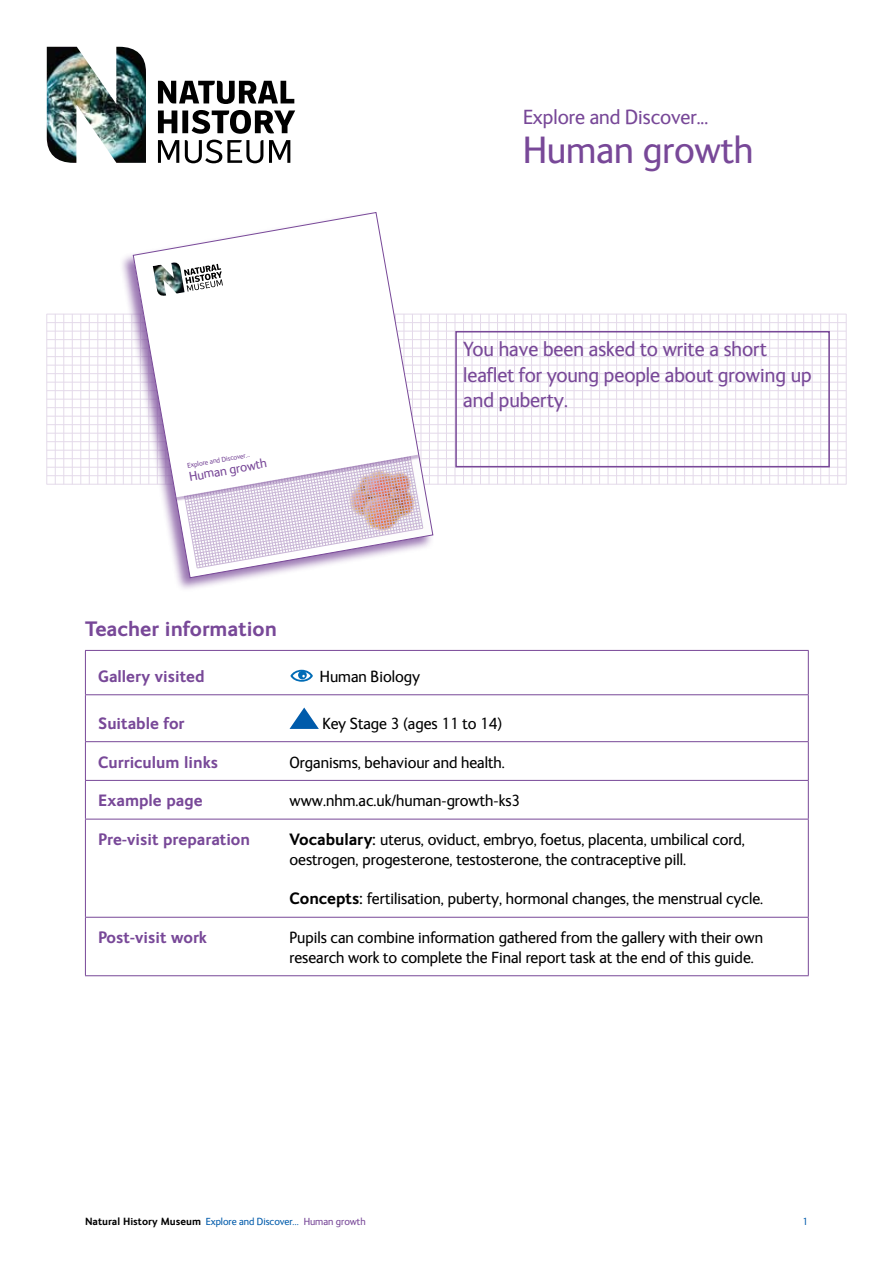
<style>
.page{position:relative;width:893px;height:1263px;background:#fff}
.page>*{position:absolute;margin:0;border:0;box-sizing:border-box;transform-origin:0 0}
.t1{font:39px "NHM Ingrid";color:#784898}
.t2{font:21px/25.5px "NHM Ingrid";color:#784898}
.t3{font:700 21px "NHM Ingrid";color:#784898}
.t4{font:16.5px/19.8px "NHM Ingrid";color:#000}
.t5{font:700 16.5px "NHM Ingrid";color:#784898}
.t6{font:13.35px "NHM Ingrid";color:#784898}
.t7{font:700 10.5px "NHM Ingrid";color:#000}
.t8{font:10.5px "NHM Ingrid";color:#005bab}
.t9{font:7.2px "NHM Ingrid";color:#784898}
.s1{font-weight:700}
.s2{font-weight:400;color:#005bab}
.s3{font-weight:400;color:#784898}
</style>
<div class="page">
<img style="left:46px;top:46px;width:249px;height:118px">
<hr style="left:85px;top:651px;width:1px;height:43px;background:#784898">
<hr style="left:85px;top:650px;width:724px;height:1px;background:#784898">
<hr style="left:808px;top:651px;width:1px;height:43px;background:#784898">
<hr style="left:85px;top:695px;width:1px;height:46px;background:#784898">
<hr style="left:85px;top:742px;width:1px;height:38px;background:#784898">
<hr style="left:85px;top:781px;width:1px;height:38px;background:#784898">
<hr style="left:85px;top:819px;width:1px;height:98px;background:#784898">
<hr style="left:85px;top:918px;width:1px;height:57px;background:#784898">
<hr style="left:85px;top:694px;width:724px;height:1px;background:#784898">
<hr style="left:808px;top:695px;width:1px;height:46px;background:#784898">
<hr style="left:808px;top:742px;width:1px;height:38px;background:#784898">
<hr style="left:808px;top:781px;width:1px;height:38px;background:#784898">
<hr style="left:808px;top:819px;width:1px;height:98px;background:#784898">
<hr style="left:808px;top:918px;width:1px;height:57px;background:#784898">
<hr style="left:85px;top:741px;width:724px;height:1px;background:#784898">
<hr style="left:85px;top:780px;width:724px;height:1px;background:#784898">
<hr style="left:85px;top:819px;width:724px;height:1px;background:#784898">
<hr style="left:85px;top:917px;width:724px;height:1px;background:#784898">
<hr style="left:85px;top:975px;width:724px;height:1px;background:#784898">
<svg style="left:290px;top:670px;width:23px;height:12px"></svg>
<svg style="left:293px;top:671px;width:17px;height:9px"></svg>
<svg style="left:298px;top:671px;width:9px;height:8px"></svg>
<svg style="left:290px;top:707px;width:29px;height:22px"></svg>
<hr style="left:47px;top:314px;width:1px;height:170px;background:#e4daea">
<hr style="left:55px;top:314px;width:1px;height:170px;background:#e4daea">
<hr style="left:64px;top:314px;width:1px;height:170px;background:#e4daea">
<hr style="left:72px;top:314px;width:1px;height:170px;background:#e4daea">
<hr style="left:81px;top:314px;width:1px;height:170px;background:#e4daea">
<hr style="left:89px;top:314px;width:1px;height:170px;background:#e4daea">
<hr style="left:98px;top:314px;width:1px;height:170px;background:#e4daea">
<hr style="left:106px;top:314px;width:1px;height:170px;background:#e4daea">
<hr style="left:115px;top:314px;width:1px;height:170px;background:#e4daea">
<hr style="left:446px;top:314px;width:1px;height:170px;background:#e4daea">
<hr style="left:455px;top:314px;width:1px;height:170px;background:#e4daea">
<hr style="left:463px;top:314px;width:1px;height:170px;background:#e4daea">
<hr style="left:472px;top:314px;width:1px;height:170px;background:#e4daea">
<hr style="left:480px;top:314px;width:1px;height:170px;background:#e4daea">
<hr style="left:489px;top:314px;width:1px;height:170px;background:#e4daea">
<hr style="left:497px;top:314px;width:1px;height:170px;background:#e4daea">
<hr style="left:506px;top:314px;width:1px;height:170px;background:#e4daea">
<hr style="left:514px;top:314px;width:1px;height:170px;background:#e4daea">
<hr style="left:523px;top:314px;width:1px;height:170px;background:#e4daea">
<hr style="left:531px;top:314px;width:1px;height:170px;background:#e4daea">
<hr style="left:540px;top:314px;width:1px;height:170px;background:#e4daea">
<hr style="left:548px;top:314px;width:1px;height:170px;background:#e4daea">
<hr style="left:557px;top:314px;width:1px;height:170px;background:#e4daea">
<hr style="left:565px;top:314px;width:1px;height:170px;background:#e4daea">
<hr style="left:574px;top:314px;width:1px;height:170px;background:#e4daea">
<hr style="left:582px;top:314px;width:1px;height:170px;background:#e4daea">
<hr style="left:591px;top:314px;width:1px;height:170px;background:#e4daea">
<hr style="left:599px;top:314px;width:1px;height:170px;background:#e4daea">
<hr style="left:608px;top:314px;width:1px;height:170px;background:#e4daea">
<hr style="left:616px;top:314px;width:1px;height:170px;background:#e4daea">
<hr style="left:625px;top:314px;width:1px;height:170px;background:#e4daea">
<hr style="left:633px;top:314px;width:1px;height:170px;background:#e4daea">
<hr style="left:642px;top:314px;width:1px;height:170px;background:#e4daea">
<hr style="left:650px;top:314px;width:1px;height:170px;background:#e4daea">
<hr style="left:659px;top:314px;width:1px;height:170px;background:#e4daea">
<hr style="left:667px;top:314px;width:1px;height:170px;background:#e4daea">
<hr style="left:676px;top:314px;width:1px;height:170px;background:#e4daea">
<hr style="left:684px;top:314px;width:1px;height:170px;background:#e4daea">
<hr style="left:693px;top:314px;width:1px;height:170px;background:#e4daea">
<hr style="left:701px;top:314px;width:1px;height:170px;background:#e4daea">
<hr style="left:710px;top:314px;width:1px;height:170px;background:#e4daea">
<hr style="left:718px;top:314px;width:1px;height:170px;background:#e4daea">
<hr style="left:727px;top:314px;width:1px;height:170px;background:#e4daea">
<hr style="left:735px;top:314px;width:1px;height:170px;background:#e4daea">
<hr style="left:744px;top:314px;width:1px;height:170px;background:#e4daea">
<hr style="left:752px;top:314px;width:1px;height:170px;background:#e4daea">
<hr style="left:761px;top:314px;width:1px;height:170px;background:#e4daea">
<hr style="left:769px;top:314px;width:1px;height:170px;background:#e4daea">
<hr style="left:778px;top:314px;width:1px;height:170px;background:#e4daea">
<hr style="left:786px;top:314px;width:1px;height:170px;background:#e4daea">
<hr style="left:795px;top:314px;width:1px;height:170px;background:#e4daea">
<hr style="left:803px;top:314px;width:1px;height:170px;background:#e4daea">
<hr style="left:812px;top:314px;width:1px;height:170px;background:#e4daea">
<hr style="left:820px;top:314px;width:1px;height:170px;background:#e4daea">
<hr style="left:829px;top:314px;width:1px;height:170px;background:#e4daea">
<hr style="left:837px;top:314px;width:1px;height:170px;background:#e4daea">
<hr style="left:846px;top:314px;width:1px;height:170px;background:#e4daea">
<hr style="left:47px;top:314px;width:799px;height:1px;background:#e4daea">
<hr style="left:47px;top:322px;width:799px;height:1px;background:#e4daea">
<hr style="left:47px;top:331px;width:799px;height:1px;background:#e4daea">
<hr style="left:47px;top:339px;width:799px;height:1px;background:#e4daea">
<hr style="left:47px;top:348px;width:799px;height:1px;background:#e4daea">
<hr style="left:47px;top:356px;width:799px;height:1px;background:#e4daea">
<hr style="left:47px;top:365px;width:799px;height:1px;background:#e4daea">
<hr style="left:47px;top:373px;width:799px;height:1px;background:#e4daea">
<hr style="left:47px;top:382px;width:799px;height:1px;background:#e4daea">
<hr style="left:47px;top:390px;width:799px;height:1px;background:#e4daea">
<hr style="left:47px;top:399px;width:799px;height:1px;background:#e4daea">
<hr style="left:47px;top:407px;width:799px;height:1px;background:#e4daea">
<hr style="left:47px;top:416px;width:799px;height:1px;background:#e4daea">
<hr style="left:47px;top:424px;width:799px;height:1px;background:#e4daea">
<hr style="left:47px;top:433px;width:799px;height:1px;background:#e4daea">
<hr style="left:47px;top:441px;width:799px;height:1px;background:#e4daea">
<hr style="left:47px;top:450px;width:799px;height:1px;background:#e4daea">
<hr style="left:47px;top:458px;width:799px;height:1px;background:#e4daea">
<hr style="left:47px;top:467px;width:799px;height:1px;background:#e4daea">
<hr style="left:47px;top:475px;width:799px;height:1px;background:#e4daea">
<hr style="left:47px;top:484px;width:799px;height:1px;background:#e4daea">
<div style="left:119px;top:210px;width:322px;height:389px;background:#784898;opacity:.75"></div>
<svg style="left:132px;top:212px;width:302px;height:367px"></svg>
<div style="left:455px;top:331px;width:375px;height:136px;border:2px solid #784898"></div>
<p class="t2" style="left:523px;top:104px;width:187px">Explore and Discover...</p>
<h1 class="t1" style="left:523px;top:129px;width:232px">Human growth</h1>
<p class="t9" style="left:187px;top:462px;width:65px;rotate:-10deg">Explore and Discover...</p>
<p class="t6" style="left:188px;top:470px;width:80px;rotate:-10deg">Human growth</p>
<p class="t2" style="left:463px;top:337px;width:350px">You have been asked to write a short leaflet for young people about growing up and puberty.</p>
<p class="t3" style="left:85px;top:616px;width:193px">Teacher information</p>
<p class="t5" style="left:98px;top:667px;width:108px">Gallery visited</p>
<p class="t4" style="left:320px;top:667px;width:102px">Human Biology</p>
<p class="t5" style="left:98px;top:714px;width:88px">Suitable for</p>
<p class="t4" style="left:323px;top:714px;width:181px">Key Stage 3 (ages 11 to 14)</p>
<p class="t5" style="left:98px;top:753px;width:121px">Curriculum links</p>
<p class="t4" style="left:289px;top:752px;width:217px">Organisms, behaviour and health.</p>
<p class="t5" style="left:98px;top:791px;width:106px">Example page</p>
<p class="t4" style="left:289px;top:791px;width:232px">www.nhm.ac.uk/human-growth-ks3</p>
<p class="t5" style="left:98px;top:830px;width:153px">Pre-visit preparation</p>
<p class="t4" style="left:289px;top:830px;width:457px"><span class="s1">Vocabulary:</span> uterus, oviduct, embryo, foetus, placenta, umbilical cord, oestrogen, progesterone, testosterone, the contraceptive pill.</p>
<p class="t4" style="left:289px;top:889px;width:475px"><span class="s1">Concepts:</span> fertilisation, puberty, hormonal changes, the menstrual cycle.</p>
<p class="t5" style="left:98px;top:928px;width:110px">Post-visit work</p>
<p class="t4" style="left:289px;top:928px;width:475px">Pupils can combine information gathered from the gallery with their own research work to complete the Final report task at the end of this guide.</p>
<p class="t7" style="left:85px;top:1215px;width:282px">Natural History Museum <span class="s2">Explore and Discover…</span> <span class="s3">Human growth</span></p>
<p class="t8" style="left:802px;top:1216px;width:7px">1</p>
</div>
